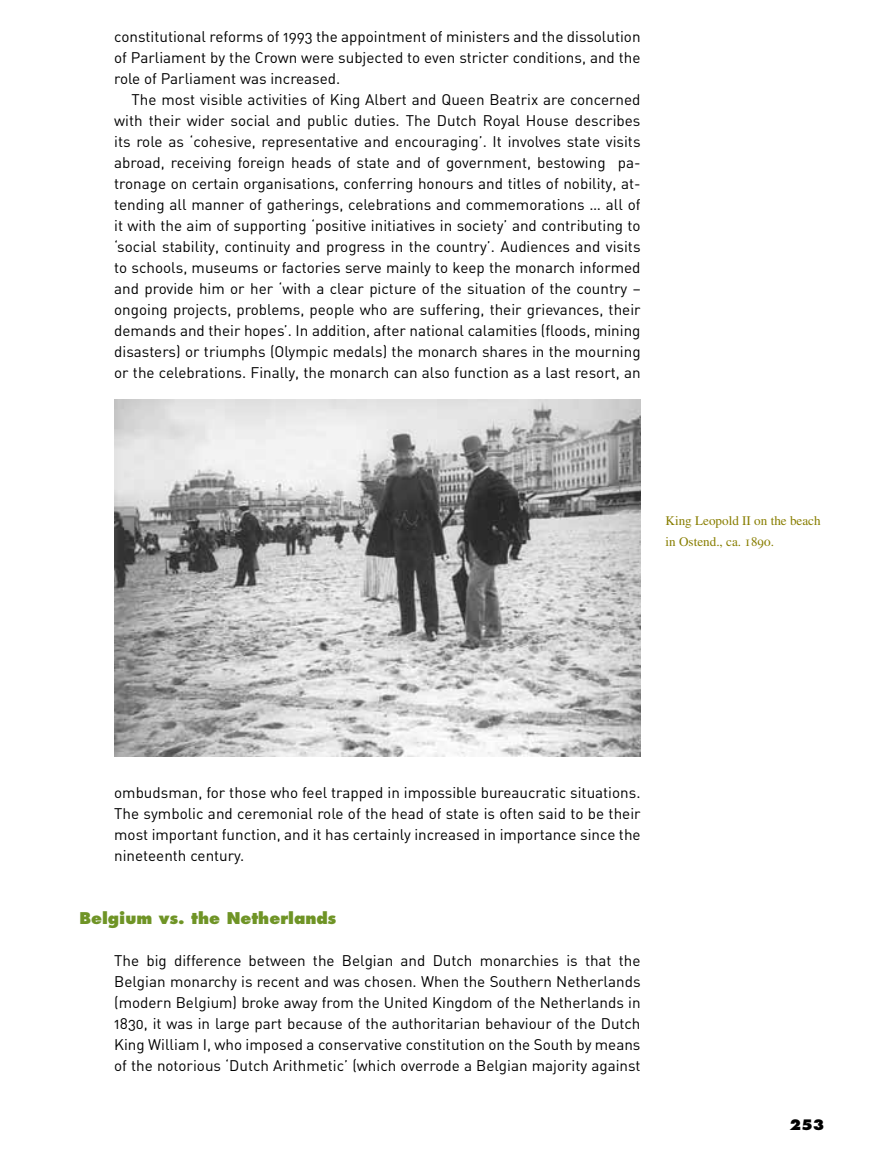
<style>
.page{position:relative;width:869px;height:1166px;background:#fff}
.page>*{position:absolute;margin:0;border:0;box-sizing:border-box;transform-origin:0 0}
.t1{font:800 15.75px "Futura";color:#6f9426}
.t2{font:15.22px/21px "DIN Regular Alternate";color:#000;text-align:justify}
.t3{font:800 14px "Futura";color:#000}
.t4{font:13.12px/21px "Times";color:#887e00}
.s1{font-family:"Times Roman SC"}
</style>
<div class="page">
<img style="left:114px;top:399px;width:526px;height:357px">
<p class="t2" style="left:114px;top:27px;width:527px">constitutional reforms of 1993 the appointment of ministers and the dissolution of Parliament by the Crown were subjected to even stricter conditions, and the role of Parliament was increased.</p>
<p class="t2" style="left:114px;top:90px;width:527px;text-indent:17px">The most visible activities of King Albert and Queen Beatrix are concerned with their wider social and public duties. The Dutch Royal House describes its role as ‘cohesive, representative and encouraging’. It involves state visits abroad, receiving foreign heads of state and of government, bestowing pa&shy;tronage on certain organisations, conferring honours and titles of nobility, at&shy;tending all manner of gatherings, celebrations and commemorations … all of it with the aim of supporting ‘positive initiatives in society’ and contributing to ‘social stability, continuity and progress in the country’. Audiences and visits to schools, museums or factories serve mainly to keep the monarch informed and provide him or her ‘with a clear picture of the situation of the country – ongoing projects, problems, people who are suffering, their grievances, their demands and their hopes’. In addition, after national calamities (floods, mining disasters) or triumphs (Olympic medals) the monarch shares in the mourning or the celebrations. Finally, the monarch can also function as a last resort, an</p>
<p class="t4" style="left:665px;top:511px;width:156px">King Leopold II on the beach in Ostend., ca. <span class="s1">1890</span>.</p>
<p class="t2" style="left:114px;top:783px;width:527px">ombudsman, for those who feel trapped in impossible bureaucratic situations.<br>The symbolic and ceremonial role of the head of state is often said to be their most important function, and it has certainly increased in importance since the nineteenth century.</p>
<p class="t1" style="left:79px;top:911px;width:258px">Belgium vs. the Netherlands</p>
<p class="t2" style="left:114px;top:951px;width:527px">The big difference between the Belgian and Dutch monarchies is that the Belgian monarchy is recent and was chosen. When the Southern Netherlands (modern Belgium) broke away from the United Kingdom of the Netherlands in 1830, it was in large part because of the authoritarian behaviour of the Dutch King William I, who imposed a conservative constitution on the South by means of the notorious ‘Dutch Arithmetic’ (which overrode a Belgian majority against</p>
<p class="t3" style="left:789px;top:1118px;width:36px">253</p>
</div>
